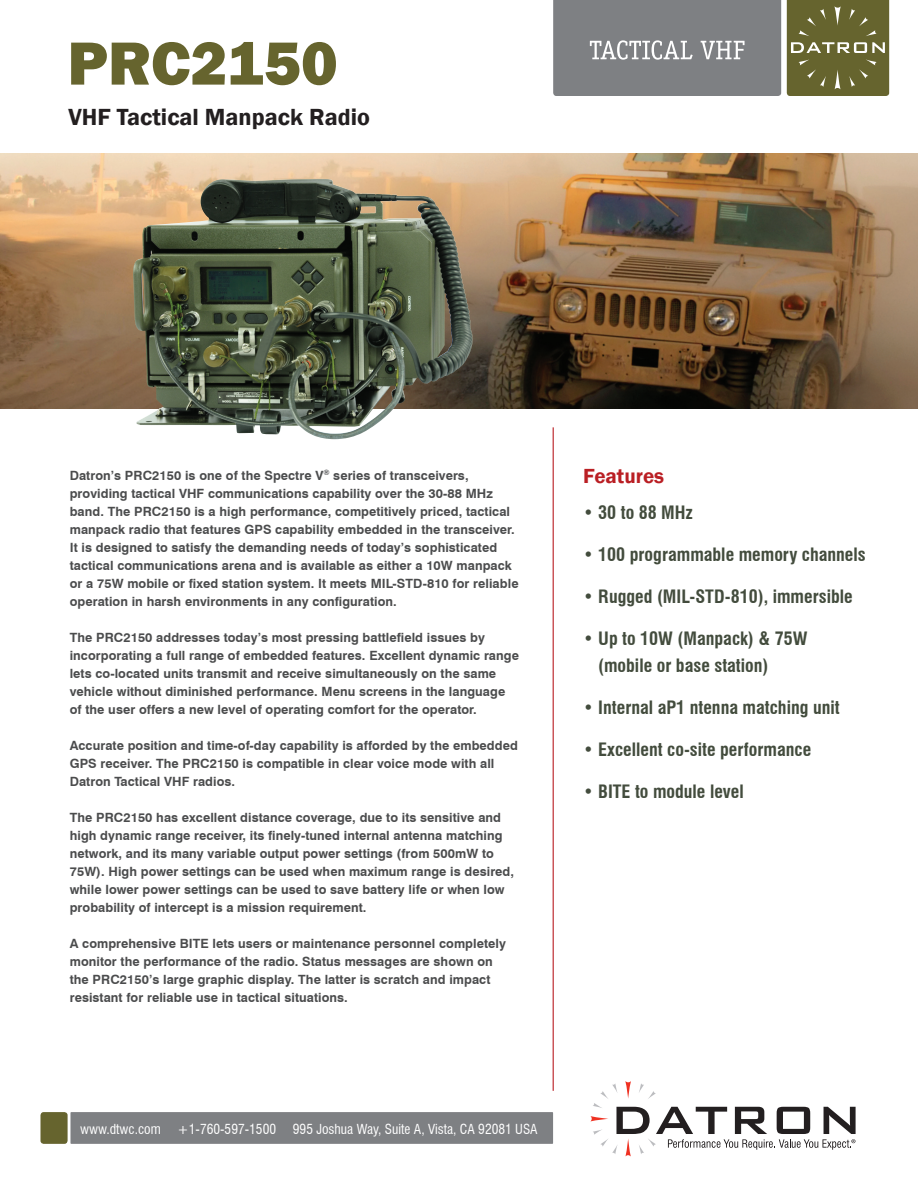
<style>
.page{position:relative;width:918px;height:1188px;background:#fff}
.page>*{position:absolute;margin:0;border:0;box-sizing:border-box;transform-origin:0 0}
.t1{font:800 63px "Franklin Gothic";color:#66642e}
.Tag_Line{font:600 24px "Franklin Gothic";color:#231f20}
.t2{font:600 21px "Franklin Gothic";color:#ba1f24}
.P1_bullets{font:700 condensed 18px/27px "Swiss 721 BT";color:#434c3d}
.t3{font:condensed 13.5px "Swiss 721 BT";color:#fff}
.Body_text{font:700 12.75px/18px "Swiss 721 BT";letter-spacing:.005em;color:#4b4c4d}
</style>
<div class="page">
<svg style="left:787px;top:0;width:102px;height:96px;background:#716f3d"></svg>
<div style="left:553px;top:0;width:228px;height:96px;background:#7e8083"></div>
<div style="left:70px;top:1112px;width:483px;height:32px;background:#7e8083"></div>
<div style="left:40px;top:1112px;width:28px;height:32px;background:#66642e;border-radius:3px"></div>
<hr style="left:553px;top:427px;width:1px;height:664px;background:#ba1f24">
<svg style="left:590px;top:1081px;width:266px;height:76px"></svg>
<img style="left:0;top:153px;width:918px;height:255px">
<img style="left:133px;top:179px;width:182px;height:255px">
<p class="t1" style="left:68px;top:23px;width:272px">PRC2150</p>
<p class="Tag_Line" style="left:69px;top:102px;width:303px">VHF Tactical Manpack Radio</p>
<p class="Body_text" style="left:70px;top:466px;width:450px">Datron’s PRC2150 is one of the Spectre V<sup>®</sup> series of transceivers, providing tactical VHF communications capability over the 30-88 MHz band. The PRC2150 is a high performance, competitively priced, tactical manpack radio that features GPS capability embedded in the transceiver.<br>It is designed to satisfy the demanding needs of today’s sophisticated tactical communications arena and is available as either a 10W manpack or a 75W mobile or fixed station system. It meets MIL-STD-810 for reliable operation in harsh environments in any configuration.</p>
<p class="Body_text" style="left:70px;top:628px;width:451px">The PRC2150 addresses today’s most pressing battlefield issues by incorporating a full range of embedded features. Excellent dynamic range lets co-located units transmit and receive simultaneously on the same vehicle without diminished performance. Menu screens in the language of the user offers a new level of operating comfort for the operator.</p>
<p class="Body_text" style="left:70px;top:736px;width:450px">Accurate position and time-of-day capability is afforded by the embedded<br>GPS receiver. The PRC2150 is compatible in clear voice mode with all<br>Datron Tactical VHF radios.</p>
<p class="Body_text" style="left:70px;top:808px;width:446px">The PRC2150 has excellent distance coverage, due to its sensitive and high dynamic range receiver, its finely-tuned internal antenna matching network, and its many variable output power settings (from 500mW to 75W). High power settings can be used when maximum range is desired, while lower power settings can be used to save battery life or when low probability of intercept is a mission requirement.</p>
<p class="Body_text" style="left:70px;top:934px;width:438px">A comprehensive BITE lets users or maintenance personnel completely monitor the performance of the radio. Status messages are shown on the PRC2150’s large graphic display. The latter is scratch and impact resistant for reliable use in tactical situations.</p>
<p class="t2" style="left:583px;top:463px;width:83px">Features</p>
<p class="P1_bullets" style="left:583px;top:499px;width:111px">• 30 to 88 MHz</p>
<p class="P1_bullets" style="left:583px;top:541px;width:284px">• 100 programmable memory channels</p>
<p class="P1_bullets" style="left:583px;top:583px;width:271px">• Rugged (MIL-STD-810), immersible</p>
<p class="P1_bullets" style="left:598px;top:625px;width:211px;text-indent:-15px">• Up to 10W (Manpack) &amp; 75W (mobile or base station)</p>
<p class="P1_bullets" style="left:583px;top:694px;width:258px">• Internal aP1 ntenna matching unit</p>
<p class="P1_bullets" style="left:583px;top:736px;width:230px">• Excellent co-site performance</p>
<p class="P1_bullets" style="left:583px;top:778px;width:162px">• BITE to module level</p>
<p class="t3" style="left:80px;top:1121px;width:459px">www.dtwc.com +1-760-597-1500 995 Joshua Way, Suite A, Vista, CA 92081 USA</p>
</div>
